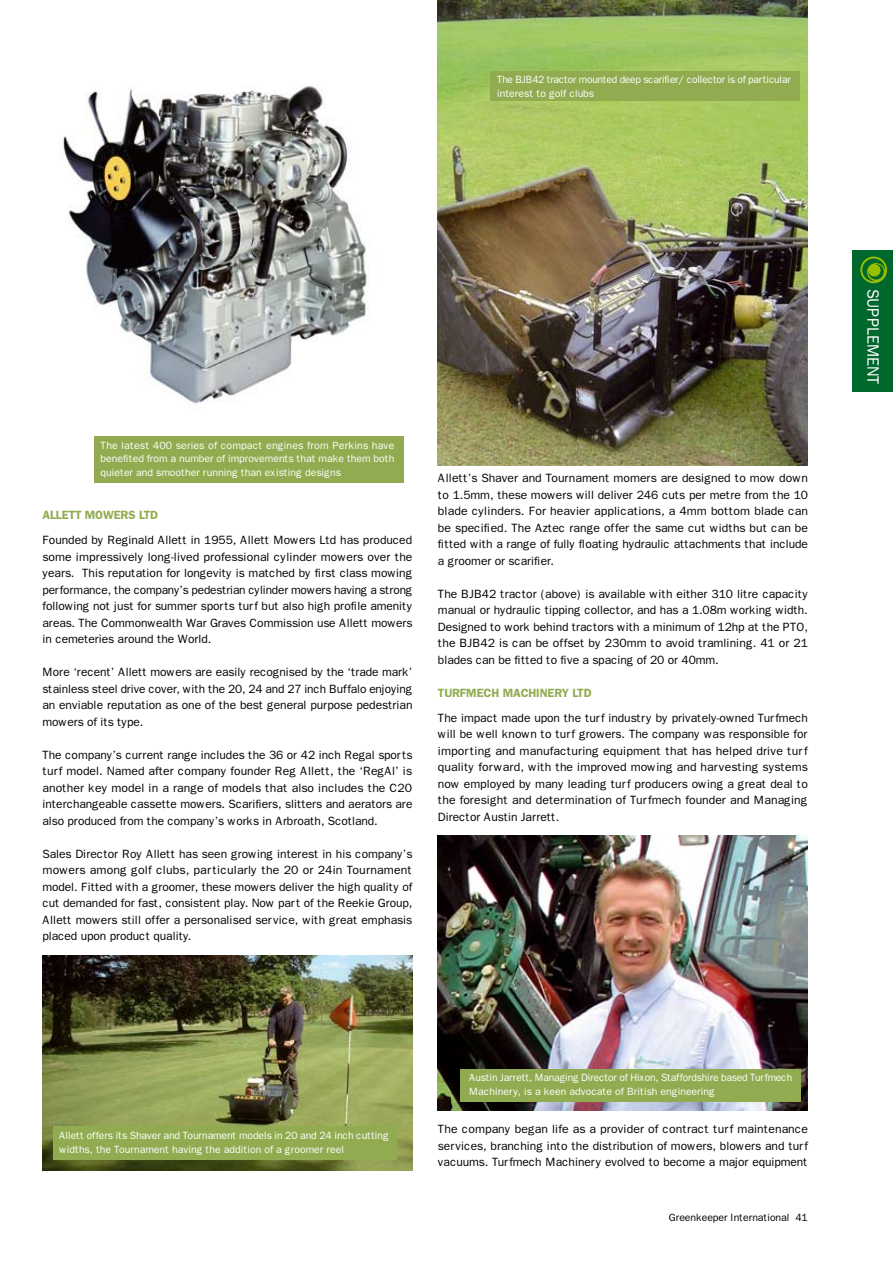
<style>
.page{position:relative;width:893px;height:1263px;background:#fff}
.page>*{position:absolute;margin:0;border:0;box-sizing:border-box;transform-origin:0 0}
.t1{font:16.5px "Franklin Gothic";letter-spacing:-.025em;color:#fff}
.t2{font:12px/16.5px "Franklin Gothic";letter-spacing:-.01em;color:#000;text-align:justify}
.t3{font:600 12px "Franklin Gothic";letter-spacing:-.01em;color:#91ac50}
.t4{font:10.5px/13.5px "Franklin Gothic";letter-spacing:-.005em;color:#fff}
.t5{font:10.5px "Franklin Gothic";letter-spacing:-.01em;color:#000}
</style>
<div class="page">
<img style="left:63px;top:23px;width:375px;height:411px">
<img style="left:43px;top:956px;width:369px;height:214px">
<div style="left:53px;top:1126px;width:343px;height:33px;background:#91ac50"></div>
<img style="left:438px;top:0;width:370px;height:465px">
<div style="left:490px;top:72px;width:309px;height:29px;background:#91ac50"></div>
<img style="left:438px;top:836px;width:370px;height:275px">
<div style="left:460px;top:1069px;width:340px;height:32px;background:#91ac50"></div>
<div style="left:95px;top:437px;width:309px;height:46px;background:#91ac50"></div>
<div style="left:852px;top:251px;width:41px;height:141px;background:#00672d"></div>
<svg style="left:860px;top:257px;width:27px;height:26px"></svg>
<svg style="left:862px;top:258px;width:23px;height:23px"></svg>
<p class="t4" style="left:497px;top:73px;width:295px">The BJB42 tractor mounted deep scarifier/ collector is of particular interest to golf clubs</p>
<p class="t4" style="left:101px;top:439px;width:295px;text-align:justify">The latest 400 series of compact engines from Perkins have benefited from a number of improvements that make them both quieter and smoother running than existing designs</p>
<p class="t3" style="left:43px;top:508px;width:15px">ALLETT</p>
<p class="t3" style="left:85px;top:508px;width:20px">MOWERS</p>
<p class="t3" style="left:139px;top:508px;width:13px">LTD</p>
<p class="t2" style="left:43px;top:532px;width:372px">Founded by Reginald Allett in 1955, Allett Mowers Ltd has produced some impressively long-lived professional cylinder mowers over the years. This reputation for longevity is matched by first class mowing performance, the company’s pedestrian cylinder mowers having a strong following not just for summer sports turf but also high profile amenity areas. The Commonwealth War Graves Commission use Allett mowers in cemeteries around the World.</p>
<p class="t2" style="left:43px;top:664px;width:371px">More ‘recent’ Allett mowers are easily recognised by the ‘trade mark’ stainless steel drive cover, with the 20, 24 and 27 inch Buffalo enjoying an enviable reputation as one of the best general purpose pedestrian mowers of its type.</p>
<p class="t2" style="left:43px;top:747px;width:371px">The company’s current range includes the 36 or 42 inch Regal sports turf model. Named after company founder Reg Allett, the ‘RegAl’ is another key model in a range of models that also includes the C20 interchangeable cassette mowers. Scarifiers, slitters and aerators are also produced from the company’s works in Arbroath, Scotland.</p>
<p class="t2" style="left:43px;top:846px;width:371px">Sales Director Roy Allett has seen growing interest in his company’s mowers among golf clubs, particularly the 20 or 24in Tournament model. Fitted with a groomer, these mowers deliver the high quality of cut demanded for fast, consistent play. Now part of the Reekie Group, Allett mowers still offer a personalised service, with great emphasis placed upon product quality.</p>
<p class="t2" style="left:438px;top:470px;width:372px">Allett’s Shaver and Tournament momers are designed to mow down to 1.5mm, these mowers will deliver 246 cuts per metre from the 10 blade cylinders. For heavier applications, a 4mm bottom blade can be specified. The Aztec range offer the same cut widths but can be fitted with a range of fully floating hydraulic attachments that include a groomer or scarifier.</p>
<p class="t2" style="left:438px;top:585px;width:372px">The BJB42 tractor (above) is available with either 310 litre capacity manual or hydraulic tipping collector, and has a 1.08m working width.<br>Designed to work behind tractors with a minimum of 12hp at the PTO, the BJB42 is can be offset by 230mm to avoid tramlining. 41 or 21 blades can be fitted to five a spacing of 20 or 40mm.</p>
<p class="t3" style="left:438px;top:685px;width:16px">TURFMECH</p>
<p class="t3" style="left:503px;top:685px;width:19px">MACHINERY</p>
<p class="t3" style="left:572px;top:685px;width:13px">LTD</p>
<p class="t2" style="left:438px;top:709px;width:372px">The impact made upon the turf industry by privately-owned Turfmech will be well known to turf growers. The company was responsible for importing and manufacturing equipment that has helped drive turf quality forward, with the improved mowing and harvesting systems now employed by many leading turf producers owing a great deal to the foresight and determination of Turfmech founder and Managing Director Austin Jarrett.</p>
<p class="t4" style="left:59px;top:1129px;width:331px">Allett offers its Shaver and Tournament models in 20 and 24 inch cutting widths, the Tournament having the addition of a groomer reel</p>
<p class="t4" style="left:469px;top:1071px;width:325px">Austin Jarrett, Managing Director of Hixon, Staffordshire based Turfmech<br>Machinery, is a keen advocate of British engineering</p>
<p class="t2" style="left:438px;top:1121px;width:372px">The company began life as a provider of contract turf maintenance services, branching into the distribution of mowers, blowers and turf vacuums. Turfmech Machinery evolved to become a major equipment</p>
<p class="t5" style="left:669px;top:1212px;width:140px">Greenkeeper International 41</p>
<h1 class="t1" style="left:882px;top:289px;width:97px;rotate:90deg">SUPPLEMENT</h1>
</div>
